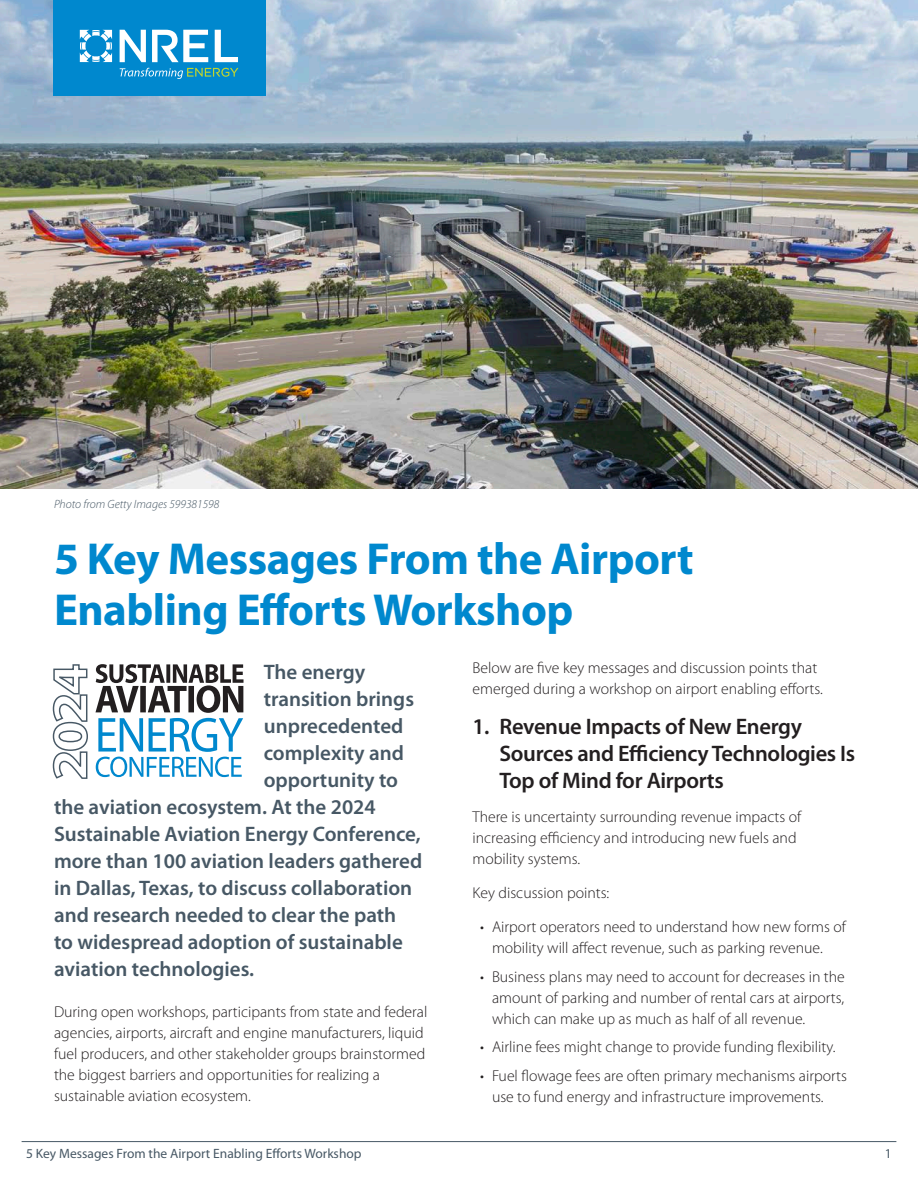
<style>
.page{position:relative;width:918px;height:1188px;background:#fff}
.page>*{position:absolute;margin:0;border:0;box-sizing:border-box;transform-origin:0 0}
.t1{font:700 45px/51px "Myriad Pro";letter-spacing:-.01em;color:#0088ce}
.t2{font:600 22.5px/27px "Myriad Pro";letter-spacing:-.015em;color:#231f20}
.Intro{font:600 21px "Myriad Pro";color:#475865}
.Intro-2{font:300 15.75px/21px "Myriad Pro";color:#231f20}
.Body_10_5pt{font:300 15.75px/21px "Myriad Pro";color:#231f20}
.t3{font:13.5px "Myriad Pro";color:#475865}
.Image_Caption{font:italic 300 12px "Myriad Pro";color:#475865}
</style>
<div class="page">
<img style="left:0;top:0;width:918px;height:488px">
<svg style="left:95px;top:664px;width:149px;height:113px"></svg>
<svg style="left:52px;top:664px;width:36px;height:115px"></svg>
<div style="left:53px;top:0;width:213px;height:95px;background:#0088ce"></div>
<svg style="left:80px;top:30px;width:32px;height:32px"></svg>
<svg style="left:120px;top:30px;width:26px;height:32px"></svg>
<svg style="left:152px;top:30px;width:56px;height:32px"></svg>
<svg style="left:215px;top:30px;width:23px;height:32px"></svg>
<svg style="left:120px;top:68px;width:118px;height:11px"></svg>
<hr style="left:22px;top:1141px;width:874px;height:1px;background:#475865">
<p class="Image_Caption" style="left:54px;top:496px;width:167px">Photo from Getty Images 599381598</p>
<p class="t1" style="left:54px;top:532px;width:641px">5 Key Messages From the Airport<br>Enabling Efforts Workshop</p>
<p class="Intro" style="left:264px;top:658px;width:103px">The energy</p>
<p class="Intro" style="left:264px;top:685px;width:152px">transition brings</p>
<p class="Intro" style="left:264px;top:712px;width:141px">unprecedented</p>
<p class="Intro" style="left:264px;top:739px;width:142px">complexity and</p>
<p class="Intro" style="left:264px;top:766px;width:136px">opportunity to</p>
<p class="Intro" style="left:54px;top:793px;width:323px">the aviation ecosystem. At the 2024</p>
<p class="Intro" style="left:54px;top:820px;width:368px">Sustainable Aviation Energy Conference,</p>
<p class="Intro" style="left:54px;top:847px;width:370px">more than 100 aviation leaders gathered</p>
<p class="Intro" style="left:54px;top:874px;width:360px">in Dallas, Texas, to discuss collaboration</p>
<p class="Intro" style="left:54px;top:901px;width:344px">and research needed to clear the path</p>
<p class="Intro" style="left:54px;top:928px;width:350px">to widespread adoption of sustainable</p>
<p class="Intro" style="left:54px;top:955px;width:202px">aviation technologies.</p>
<p class="Intro-2" style="left:54px;top:1001px;width:375px">During open workshops, participants from state and federal agencies, airports, aircraft and engine manufacturers, liquid fuel producers, and other stakeholder groups brainstormed the biggest barriers and opportunities for realizing a sustainable aviation ecosystem.</p>
<p class="Body_10_5pt" style="left:472px;top:657px;width:352px">Below are five key messages and discussion points that emerged during a workshop on airport enabling efforts.</p>
<p class="t2" style="left:500px;top:712px;width:357px;text-indent:-27px">1. Revenue Impacts of New Energy<br>Sources and Efficiency Technologies Is<br>Top of Mind for Airports</p>
<p class="Body_10_5pt" style="left:472px;top:806px;width:330px">There is uncertainty surrounding revenue impacts of increasing efficiency and introducing new fuels and mobility systems.</p>
<p class="Body_10_5pt" style="left:472px;top:882px;width:138px">Key discussion points:</p>
<p class="Intro-2" style="left:492px;top:916px;width:355px;text-indent:-12px">• Airport operators need to understand how new forms of mobility will affect revenue, such as parking revenue.</p>
<p class="Intro-2" style="left:492px;top:966px;width:354px;text-align:justify;text-indent:-12px">• Business plans may need to account for decreases in the amount of parking and number of rental cars at airports, which can make up as much as half of all revenue.</p>
<p class="Intro-2" style="left:480px;top:1036px;width:357px">• Airline fees might change to provide funding flexibility.</p>
<p class="Intro-2" style="left:492px;top:1065px;width:357px;text-indent:-12px">• Fuel flowage fees are often primary mechanisms airports use to fund energy and infrastructure improvements.</p>
<p class="t3" style="left:26px;top:1145px;width:337px">5 Key Messages From the Airport Enabling Efforts Workshop</p>
<p class="t3" style="left:885px;top:1145px;width:8px">1</p>
</div>
